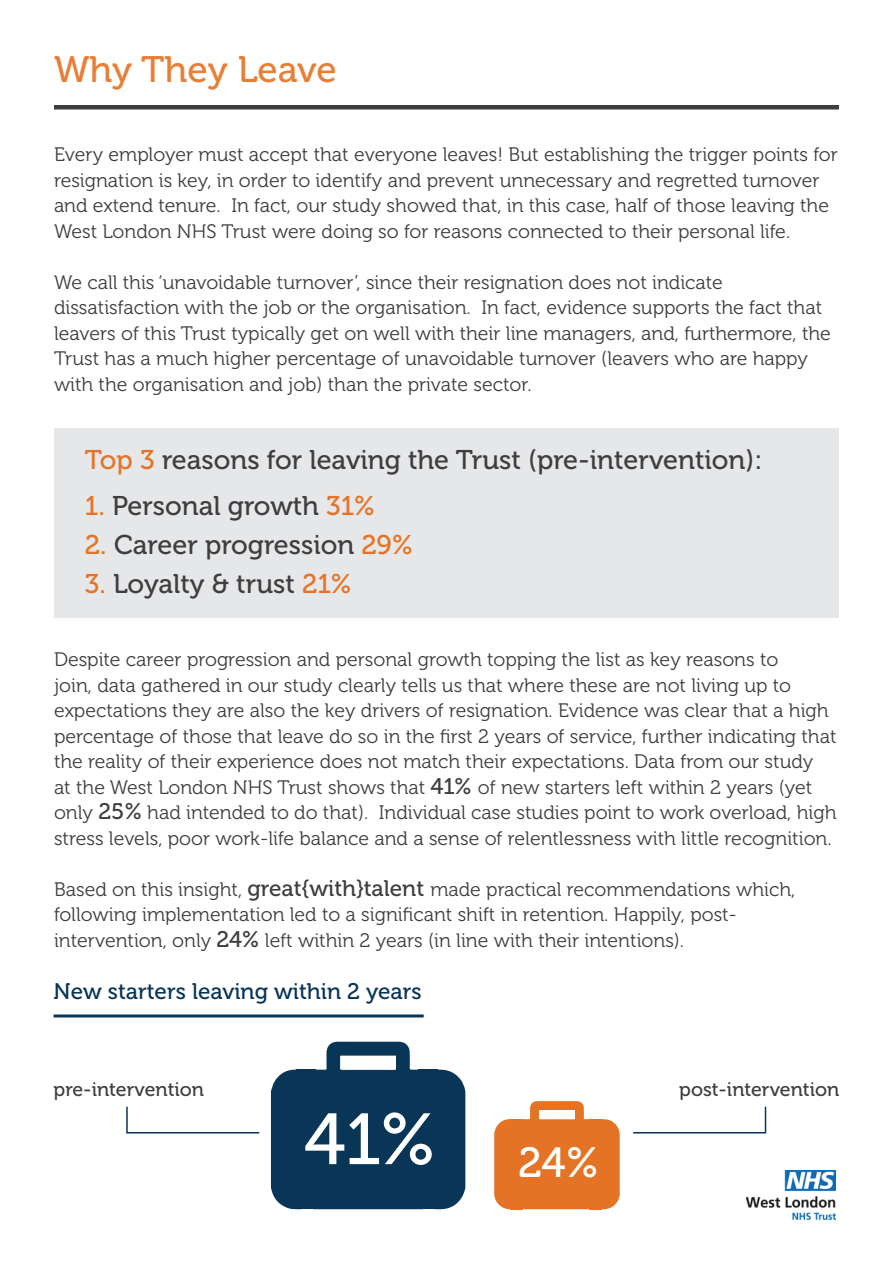
<style>
.page{position:relative;width:893px;height:1263px;background:#fff}
.page>*{position:absolute;margin:0;border:0;box-sizing:border-box;transform-origin:0 0}
.t1{font:72px "Museo 500";color:#fff}
.t2{font:36.75px "Museo 500";color:#e77f36}
.t3{font:27px "Museo 500";color:#3e3e3f}
.t4{font:22.5px "Museo 500";color:#093557}
.t5{font:19.5px/25.5px "Museo 300";color:#3e3e3f}
.t6{font:19.5px "Museo 500";color:#3e3e3f}
.s1{color:#e57325}
.s2{font-family:"Museo 500";font-size:22.5px}
</style>
<div class="page">
<div style="left:54px;top:428px;width:785px;height:189px;background:#e6e7e9"></div>
<div style="left:54px;top:105px;width:785px;height:5px;background:#3e3e3f"></div>
<svg style="left:271px;top:1069px;width:25px;height:140px;background:#1b4463"></svg>
<div style="left:296px;top:1069px;width:20px;height:140px;background:#093557"></div>
<div style="left:419px;top:1069px;width:19px;height:140px;background:#093557"></div>
<svg style="left:438px;top:1069px;width:27px;height:140px;background:#194262"></svg>
<svg style="left:316px;top:1042px;width:103px;height:167px;background:#1c4564"></svg>
<svg style="left:494px;top:1119px;width:16px;height:90px"></svg>
<div style="left:510px;top:1119px;width:13px;height:90px;background:#e57325"></div>
<div style="left:589px;top:1119px;width:13px;height:90px;background:#e57325"></div>
<svg style="left:602px;top:1119px;width:18px;height:90px;background:#e77e36"></svg>
<svg style="left:523px;top:1101px;width:66px;height:108px;background:#e77e36"></svg>
<svg style="left:126px;top:1106px;width:134px;height:28px"></svg>
<svg style="left:633px;top:1106px;width:134px;height:28px"></svg>
<hr style="left:54px;top:1014px;width:370px;height:3px;background:#093557">
<img style="left:746px;top:1170px;width:90px;height:49px">
<h2 class="t2" style="left:54px;top:49px;width:284px">Why They Leave</h2>
<p class="t5" style="left:54px;top:142px;width:785px">Every employer must accept that everyone leaves! But establishing the trigger points for resignation is key, in order to identify and prevent unnecessary and regretted turnover and extend tenure. In fact, our study showed that, in this case, half of those leaving the West London NHS Trust were doing so for reasons connected to their personal life.</p>
<p class="t5" style="left:54px;top:269px;width:778px">We call this ‘unavoidable turnover’, since their resignation does not indicate dissatisfaction with the job or the organisation. In fact, evidence supports the fact that leavers of this Trust typically get on well with their line managers, and, furthermore, the Trust has a much higher percentage of unavoidable turnover (leavers who are happy with the organisation and job) than the private sector.</p>
<h3 class="t3" style="left:85px;top:445px;width:679px"><span class="s1">Top 3</span> reasons for leaving the Trust (pre-intervention):</h3>
<h3 class="t3" style="left:85px;top:491px;width:292px"><span class="s1">1.</span> Personal growth <span class="s1">31%</span></h3>
<h3 class="t3" style="left:85px;top:530px;width:330px"><span class="s1">2.</span> Career progression <span class="s1">29%</span></h3>
<h3 class="t3" style="left:85px;top:569px;width:268px"><span class="s1">3.</span> Loyalty &amp; trust <span class="s1">21%</span></h3>
<p class="t5" style="left:54px;top:647px;width:784px">Despite career progression and personal growth topping the list as key reasons to<br>join, data gathered in our study clearly tells us that where these are not living up to expectations they are also the key drivers of resignation. Evidence was clear that a high percentage of those that leave do so in the first 2 years of service, further indicating that the reality of their experience does not match their expectations. Data from our study<br>at the West London NHS Trust shows that <span class="s2">41%</span> of new starters left within 2 years (yet only <span class="s2">25%</span> had intended to do that). Individual case studies point to work overload, high stress levels, poor work-life balance and a sense of relentlessness with little recognition.</p>
<p class="t5" style="left:54px;top:877px;width:743px">Based on this insight, <span class="s2">great{with}talent</span> made practical recommendations which, following implementation led to a significant shift in retention. Happily, post&shy;intervention, only <span class="s2">24%</span> left within 2 years (in line with their intentions).</p>
<p class="t4" style="left:54px;top:979px;width:370px">New starters leaving within 2 years</p>
<p class="t6" style="left:54px;top:1078px;width:152px">pre-intervention</p>
<p class="t6" style="left:679px;top:1078px;width:162px">post-intervention</p>
<h1 class="t1" style="left:304px;top:1100px;width:296px">41% <sub>24%</sub></h1>
</div>
